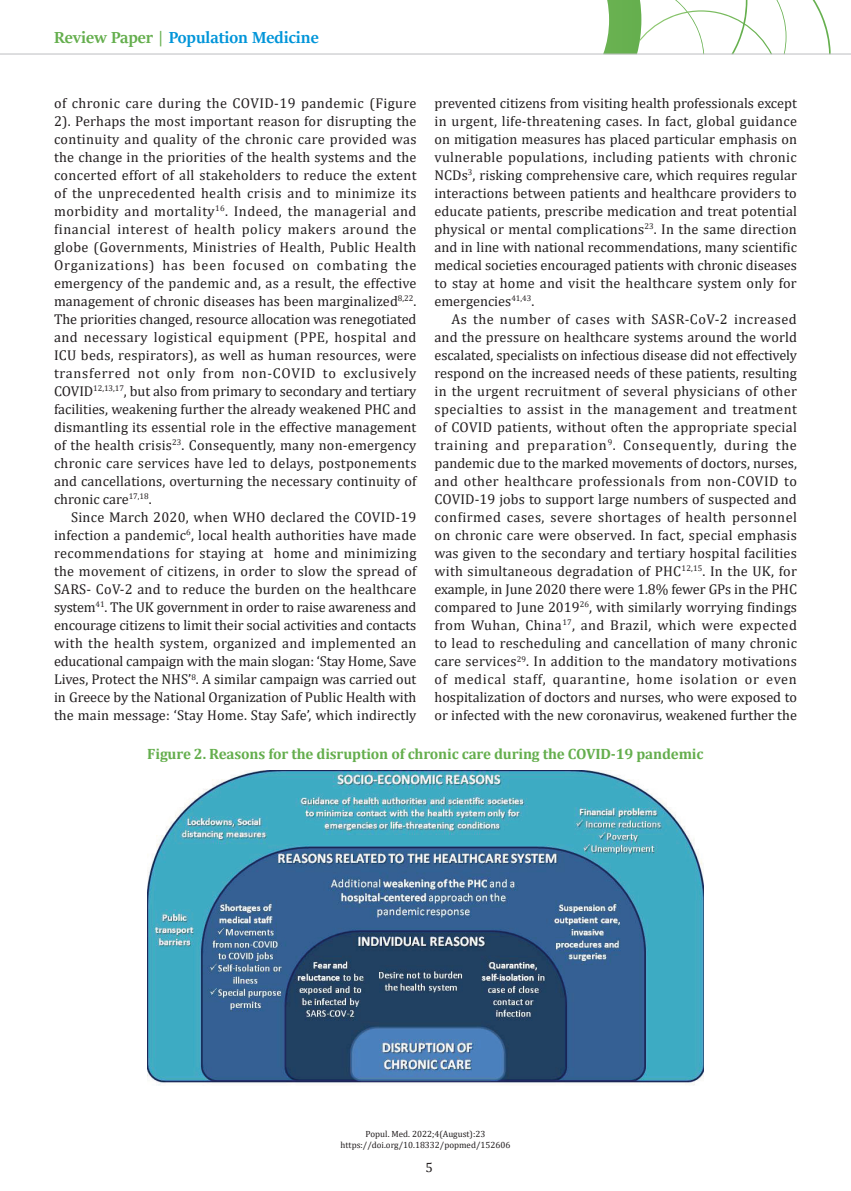
<style>
.page{position:relative;width:851px;height:1191px;background:#fff}
.page>*{position:absolute;margin:0;border:0;box-sizing:border-box;transform-origin:0 0}
.t1{font:700 18px "Sitka Banner";color:#0095d9}
.t2{font:700 15px "Cambria";letter-spacing:-.01em;color:#64ae4d}
.t3{font:14.25px/18px "Cambria";letter-spacing:.01em;color:#231f20;text-align:justify}
.t4{font:13.5px "Cambria";color:#231f20}
.t5{font:9px/10.8px "Cambria";color:#231f20;text-align:center}
.s1{color:#64ae4d}
</style>
<div class="page">
<svg style="left:536px;top:0;width:294px;height:54px"></svg>
<hr style="left:0;top:54px;width:850px;height:1px;background:#bcbdc0">
<img style="left:147px;top:770px;width:556px;height:316px">
<p class="t1" style="left:54px;top:25px;width:266px"><span class="s1">Review Paper |</span> Population Medicine</p>
<p class="t3" style="left:54px;top:94px;width:364px">of chronic care during the COVID-19 pandemic (Figure 2). Perhaps the most important reason for disrupting the continuity and quality of the chronic care provided was the change in the priorities of the health systems and the concerted effort of all stakeholders to reduce the extent of the unprecedented health crisis and to minimize its morbidity and mortality<sup>16</sup>. Indeed, the managerial and financial interest of health policy makers around the globe (Governments, Ministries of Health, Public Health Organizations) has been focused on combating the emergency of the pandemic and, as a result, the effective management of chronic diseases has been marginalized<sup>8,22</sup>.<br>The priorities changed, resource allocation was renegotiated and necessary logistical equipment (PPE, hospital and ICU beds, respirators), as well as human resources, were transferred not only from non-COVID to exclusively COVID<sup>12,13,17</sup>, but also from primary to secondary and tertiary facilities, weakening further the already weakened PHC and dismantling its essential role in the effective management of the health crisis<sup>23</sup>. Consequently, many non-emergency chronic care services have led to delays, postponements and cancellations, overturning the necessary continuity of chronic care<sup>17,18</sup>.</p>
<p class="t3" style="left:54px;top:508px;width:364px;text-indent:17px">Since March 2020, when WHO declared the COVID-19 infection a pandemic<sup>6</sup>, local health authorities have made recommendations for staying at home and minimizing the movement of citizens, in order to slow the spread of SARS- CoV-2 and to reduce the burden on the healthcare system<sup>41</sup>. The UK government in order to raise awareness and encourage citizens to limit their social activities and contacts with the health system, organized and implemented an educational campaign with the main slogan: ‘Stay Home, Save Lives, Protect the NHS’<sup>8</sup>. A similar campaign was carried out in Greece by the National Organization of Public Health with the main message: ‘Stay Home. Stay Safe’, which indirectly</p>
<p class="t3" style="left:434px;top:94px;width:364px">prevented citizens from visiting health professionals except in urgent, life-threatening cases. In fact, global guidance on mitigation measures has placed particular emphasis on vulnerable populations, including patients with chronic NCDs<sup>3</sup>, risking comprehensive care, which requires regular interactions between patients and healthcare providers to educate patients, prescribe medication and treat potential physical or mental complications<sup>23</sup>. In the same direction and in line with national recommendations, many scientific medical societies encouraged patients with chronic diseases to stay at home and visit the healthcare system only for emergencies<sup>41,43</sup>.</p>
<p class="t3" style="left:434px;top:310px;width:364px;text-indent:17px">As the number of cases with SASR-CoV-2 increased and the pressure on healthcare systems around the world escalated, specialists on infectious disease did not effectively respond on the increased needs of these patients, resulting in the urgent recruitment of several physicians of other specialties to assist in the management and treatment of COVID patients, without often the appropriate special training and preparation<sup>9</sup>. Consequently, during the pandemic due to the marked movements of doctors, nurses, and other healthcare professionals from non-COVID to COVID-19 jobs to support large numbers of suspected and confirmed cases, severe shortages of health personnel on chronic care were observed. In fact, special emphasis was given to the secondary and tertiary hospital facilities with simultaneous degradation of PHC<sup>12,15</sup>. In the UK, for example, in June 2020 there were 1.8% fewer GPs in the PHC compared to June 2019<sup>26</sup>, with similarly worrying findings from Wuhan, China<sup>17</sup>, and Brazil, which were expected to lead to rescheduling and cancellation of many chronic care services<sup>29</sup>. In addition to the mandatory motivations of medical staff, quarantine, home isolation or even hospitalization of doctors and nurses, who were exposed to or infected with the new coronavirus, weakened further the</p>
<p class="t2" style="left:147px;top:743px;width:557px">Figure 2. Reasons for the disruption of chronic care during the COVID-19 pandemic</p>
<p class="t5" style="left:340px;top:1128px;width:171px">Popul. Med. 2022;4(August):23 https://doi.org/10.18332/popmed/152606</p>
<p class="t4" style="left:425px;top:1159px;width:9px">5</p>
</div>
